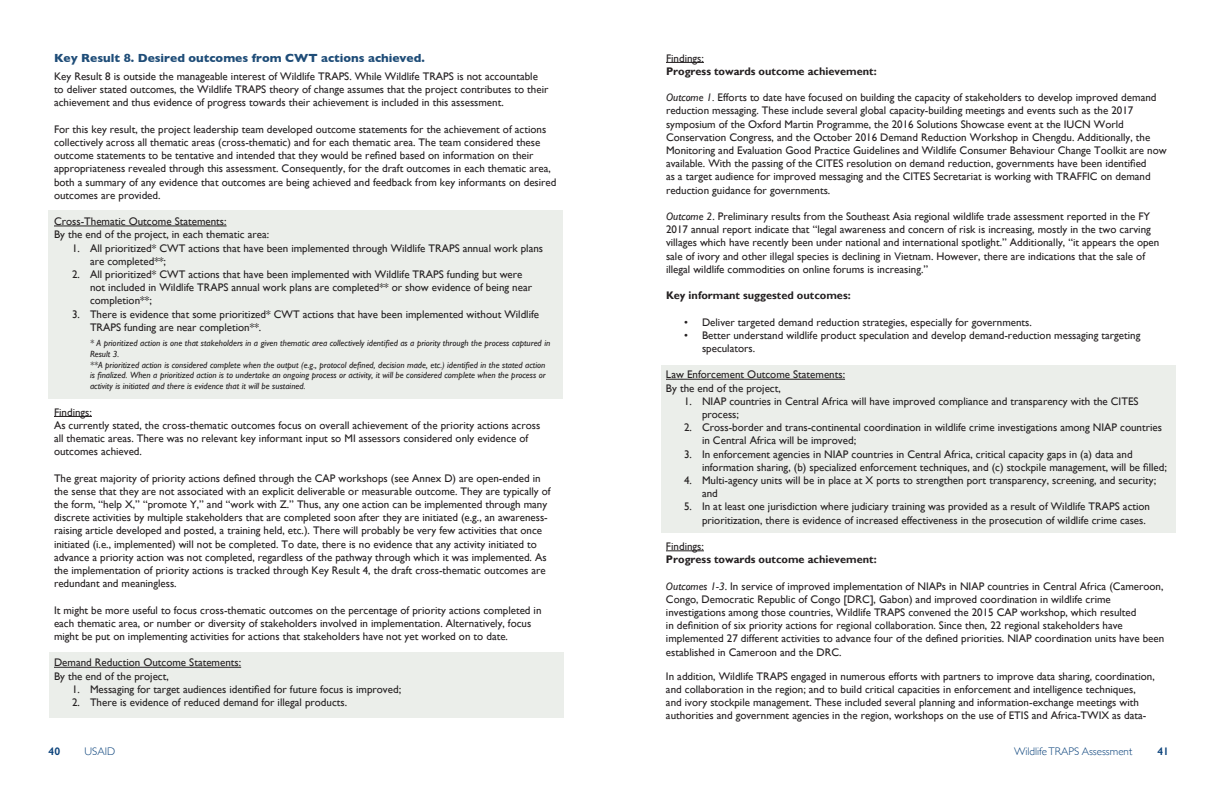
<style>
.page{position:relative;width:1224px;height:792px;background:#fff}
.page>*{position:absolute;margin:0;border:0;box-sizing:border-box;transform-origin:0 0}
.t1{font:700 12px "Gill Sans";color:#1f4d78}
.t2{font:11px/13.2px "Gill Sans";color:#231f20}
.t3{font:700 11px "Gill Sans";color:#231f20}
.t4{font:300 11px "Gill Sans";color:#09417a}
.t5{font:600 11px "Gill Sans";color:#09417a}
.t6{font:italic 9px/10.8px "Gill Sans";color:#231f20}
.s1{font-style:italic}
</style>
<div class="page">
<div style="left:661px;top:365px;width:514px;height:168px;background:#ebeeea"></div>
<div style="left:49px;top:652px;width:514px;height:66px;background:#ebeeea"></div>
<div style="left:49px;top:211px;width:514px;height:188px;background:#ebeeea"></div>
<hr style="left:666px;top:62px;width:38px;height:1px;background:#231f20">
<hr style="left:666px;top:379px;width:179px;height:1px;background:#231f20">
<hr style="left:666px;top:551px;width:38px;height:1px;background:#231f20">
<hr style="left:54px;top:226px;width:173px;height:1px;background:#231f20">
<hr style="left:54px;top:416px;width:38px;height:1px;background:#231f20">
<hr style="left:54px;top:667px;width:187px;height:1px;background:#231f20">
<h4 class="t1" style="left:54px;top:49px;width:372px">Key Result 8. Desired outcomes from CWT actions achieved.</h4>
<p class="t2" style="left:54px;top:70px;width:496px">Key Result 8 is outside the manageable interest of Wildlife TRAPS. While Wildlife TRAPS is not accountable to deliver stated outcomes, the Wildlife TRAPS theory of change assumes that the project contributes to their achievement and thus evidence of progress towards their achievement is included in this assessment.</p>
<p class="t2" style="left:54px;top:122px;width:504px">For this key result, the project leadership team developed outcome statements for the achievement of actions collectively across all thematic areas (cross-thematic) and for each thematic area. The team considered these outcome statements to be tentative and intended that they would be refined based on information on their appropriateness revealed through this assessment. Consequently, for the draft outcomes in each thematic area, both a summary of any evidence that outcomes are being achieved and feedback from key informants on desired outcomes are provided.</p>
<h5 class="t2" style="left:54px;top:215px;width:174px">Cross-Thematic Outcome Statements:</h5>
<p class="t2" style="left:54px;top:228px;width:217px">By the end of the project, in each thematic area:</p>
<p class="t2" style="left:90px;top:241px;width:455px;text-indent:-18px">1. All prioritized* CWT actions that have been implemented through Wildlife TRAPS annual work plans are completed**;</p>
<p class="t2" style="left:90px;top:268px;width:444px;text-indent:-18px">2. All prioritized* CWT actions that have been implemented with Wildlife TRAPS funding but were not included in Wildlife TRAPS annual work plans are completed** or show evidence of being near completion**;</p>
<p class="t2" style="left:90px;top:307px;width:451px;text-indent:-18px">3. There is evidence that some prioritized* CWT actions that have been implemented without Wildlife<br>TRAPS funding are near completion**.</p>
<p class="t6" style="left:90px;top:338px;width:462px">* A prioritized action is one that stakeholders in a given thematic area collectively identified as a priority through the process captured in<br>Result 3.</p>
<p class="t6" style="left:90px;top:359px;width:457px;text-align:justify">**A prioritized action is considered complete when the output (e.g., protocol defined, decision made, etc.) identified in the stated action is finalized. When a prioritized action is to undertake an ongoing process or activity, it will be considered complete when the process or activity is initiated and there is evidence that it will be sustained.</p>
<h5 class="t2" style="left:54px;top:405px;width:39px">Findings:</h5>
<p class="t2" style="left:54px;top:418px;width:488px">As currently stated, the cross-thematic outcomes focus on overall achievement of the priority actions across all thematic areas. There was no relevant key informant input so MI assessors considered only evidence of outcomes achieved.</p>
<p class="t2" style="left:54px;top:471px;width:498px">The great majority of priority actions defined through the CAP workshops (see Annex D) are open-ended in the sense that they are not associated with an explicit deliverable or measurable outcome. They are typically of the form, “help X,” “promote Y,” and “work with Z.” Thus, any one action can be implemented through many discrete activities by multiple stakeholders that are completed soon after they are initiated (e.g., an awareness&shy;raising article developed and posted, a training held, etc.). There will probably be very few activities that once initiated (i.e., implemented) will not be completed. To date, there is no evidence that any activity initiated to advance a priority action was not completed, regardless of the pathway through which it was implemented. As the implementation of priority actions is tracked through Key Result 4, the draft cross-thematic outcomes are redundant and meaningless.</p>
<p class="t2" style="left:54px;top:603px;width:489px">It might be more useful to focus cross-thematic outcomes on the percentage of priority actions completed in each thematic area, or number or diversity of stakeholders involved in implementation. Alternatively, focus might be put on implementing activities for actions that stakeholders have not yet worked on to date.</p>
<h5 class="t2" style="left:54px;top:656px;width:189px">Demand Reduction Outcome Statements:</h5>
<p class="t2" style="left:54px;top:669px;width:116px">By the end of the project,</p>
<p class="t2" style="left:72px;top:682px;width:331px">1. Messaging for target audiences identified for future focus is improved;</p>
<p class="t2" style="left:72px;top:696px;width:277px">2. There is evidence of reduced demand for illegal products.</p>
<h5 class="t2" style="left:666px;top:51px;width:39px">Findings:</h5>
<h6 class="t3" style="left:666px;top:64px;width:212px">Progress towards outcome achievement:</h6>
<p class="t2" style="left:666px;top:91px;width:502px"><span class="s1">Outcome 1.</span> Efforts to date have focused on building the capacity of stakeholders to develop improved demand reduction messaging. These include several global capacity-building meetings and events such as the 2017 symposium of the Oxford Martin Programme, the 2016 Solutions Showcase event at the IUCN World Conservation Congress, and the October 2016 Demand Reduction Workshop in Chengdu. Additionally, the Monitoring and Evaluation Good Practice Guidelines and Wildlife Consumer Behaviour Change Toolkit are now available. With the passing of the CITES resolution on demand reduction, governments have been identified<br>as a target audience for improved messaging and the CITES Secretariat is working with TRAFFIC on demand reduction guidance for governments.</p>
<p class="t2" style="left:666px;top:210px;width:495px"><span class="s1">Outcome 2</span>. Preliminary results from the Southeast Asia regional wildlife trade assessment reported in the FY 2017 annual report indicate that “legal awareness and concern of risk is increasing, mostly in the two carving villages which have recently been under national and international spotlight.” Additionally, “it appears the open sale of ivory and other illegal species is declining in Vietnam. However, there are indications that the sale of illegal wildlife commodities on online forums is increasing.”</p>
<h6 class="t3" style="left:666px;top:289px;width:186px">Key informant suggested outcomes:</h6>
<p class="t2" style="left:684px;top:315px;width:349px">• Deliver targeted demand reduction strategies, especially for governments.</p>
<p class="t2" style="left:702px;top:328px;width:440px;text-indent:-18px">• Better understand wildlife product speculation and develop demand-reduction messaging targeting speculators.</p>
<h5 class="t2" style="left:666px;top:368px;width:181px">Law Enforcement Outcome Statements:</h5>
<p class="t2" style="left:666px;top:381px;width:116px">By the end of the project,</p>
<p class="t2" style="left:702px;top:394px;width:438px;text-indent:-18px">1. NIAP countries in Central Africa will have improved compliance and transparency with the CITES process;</p>
<p class="t2" style="left:702px;top:421px;width:462px;text-indent:-18px">2. Cross-border and trans-continental coordination in wildlife crime investigations among NIAP countries in Central Africa will be improved;</p>
<p class="t2" style="left:702px;top:447px;width:466px;text-indent:-18px">3. In enforcement agencies in NIAP countries in Central Africa, critical capacity gaps in (a) data and information sharing, (b) specialized enforcement techniques, and (c) stockpile management, will be filled;</p>
<p class="t2" style="left:702px;top:474px;width:456px;text-indent:-18px">4. Multi-agency units will be in place at X ports to strengthen port transparency, screening, and security; and</p>
<p class="t2" style="left:702px;top:500px;width:450px;text-indent:-18px">5. In at least one jurisdiction where judiciary training was provided as a result of Wildlife TRAPS action prioritization, there is evidence of increased effectiveness in the prosecution of wildlife crime cases.</p>
<h5 class="t2" style="left:666px;top:540px;width:39px">Findings:</h5>
<h6 class="t3" style="left:666px;top:553px;width:212px">Progress towards outcome achievement:</h6>
<p class="t2" style="left:666px;top:579px;width:500px"><span class="s1">Outcomes 1-3</span>. In service of improved implementation of NIAPs in NIAP countries in Central Africa (Cameroon, Congo, Democratic Republic of Congo [DRC], Gabon) and improved coordination in wildlife crime investigations among those countries, Wildlife TRAPS convened the 2015 CAP workshop, which resulted<br>in definition of six priority actions for regional collaboration. Since then, 22 regional stakeholders have implemented 27 different activities to advance four of the defined priorities. NIAP coordination units have been established in Cameroon and the DRC.</p>
<p class="t2" style="left:666px;top:669px;width:490px">In addition, Wildlife TRAPS engaged in numerous efforts with partners to improve data sharing, coordination, and collaboration in the region; and to build critical capacities in enforcement and intelligence techniques,<br>and ivory stockpile management. These included several planning and information-exchange meetings with authorities and government agencies in the region, workshops on the use of ETIS and Africa-TWIX as data-</p>
<p class="t5" style="left:49px;top:745px;width:13px">40</p>
<p class="t4" style="left:85px;top:743px;width:32px">USAID</p>
<p class="t4" style="left:1014px;top:743px;width:120px">Wildlife TRAPS Assessment</p>
<p class="t5" style="left:1157px;top:745px;width:13px">41</p>
</div>
